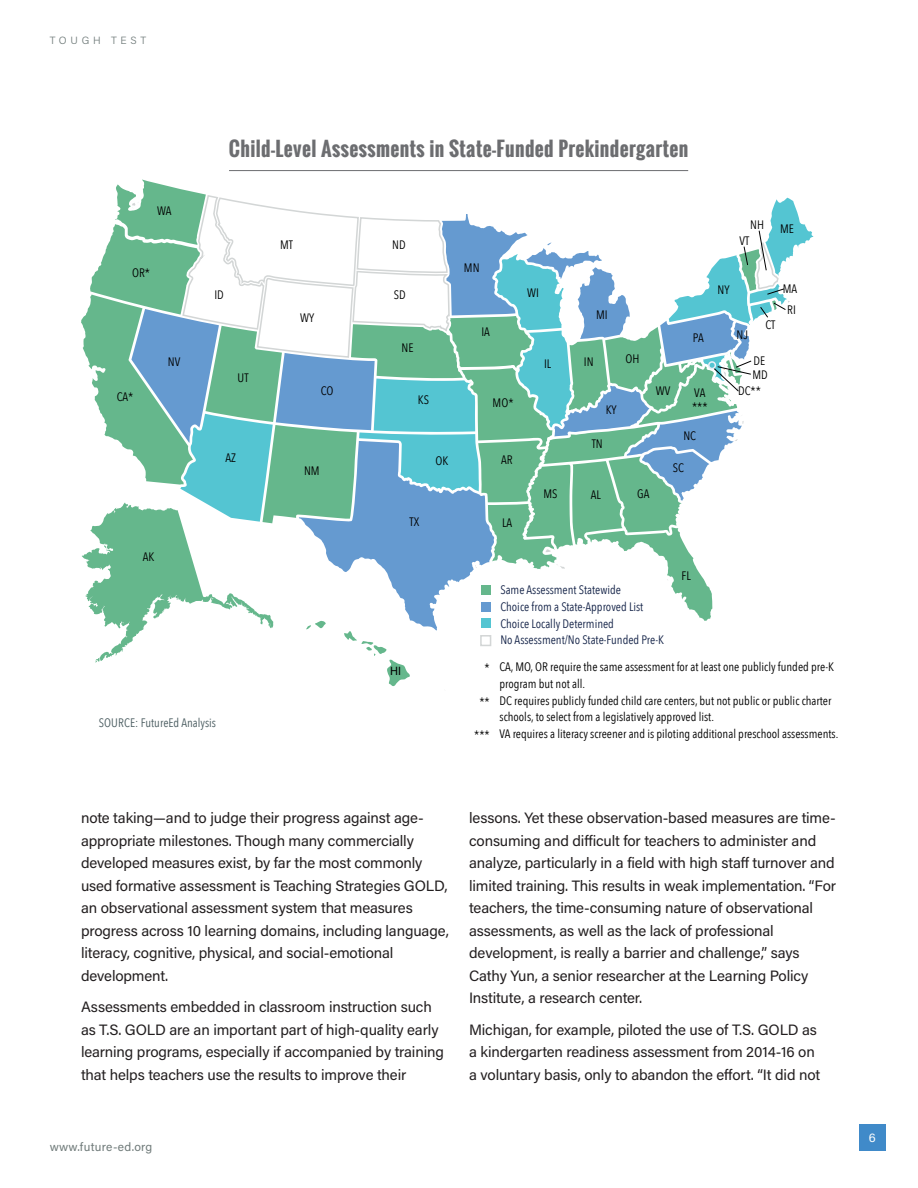
<style>
.page{position:relative;width:918px;height:1188px;background:#fff}
.page>*{position:absolute;margin:0;border:0;box-sizing:border-box;transform-origin:0 0}
.map_titles{font:700 19.5px "Oswald";letter-spacing:.02em;color:#6c6d70}
.t1{font:600 18.3px "Avenir Next Condensed";color:#000}
.text1_Acumin_Reg{font:15px/22.5px "Acumin Pro";letter-spacing:-.01em;color:#231f20}
.t2{font:12.3px/16.8px "Avenir Next Condensed";color:#000}
.t3{font:12.3px/16.8px "Avenir Next Condensed";color:#142348}
.t4{font:12.3px "Avenir Next Condensed";color:#495b5f}
.t5{font:12.3px "Myriad Pro";color:#000}
.t6{font:12px "Acumin Pro";letter-spacing:.02em;color:#707b7a}
.t7{font:12px "Acumin Pro";color:#fff}
.t8{font:300 10.5px "Acumin Pro";letter-spacing:.36em;color:#707b7a}
</style>
<div class="page">
<div style="left:859px;top:1124px;width:27px;height:27px;background:#408ac9"></div>
<svg style="left:81px;top:179px;width:732px;height:508px"></svg>
<div style="left:709px;top:362px;width:6px;height:7px;background:#54c5d2;border-radius:50%"></div>
<div style="left:708px;top:361px;width:8px;height:8px;border:2px solid #e9eff6;border-radius:50%"></div>
<hr style="left:229px;top:170px;width:459px;height:1px;background:#6c6d70">
<p class="t8" style="left:50px;top:34px;width:98px">TOUGH TEST</p>
<p class="t2" style="left:157px;top:202px;width:16px">WA</p>
<p class="t2" style="left:132px;top:263px;width:19px">OR*</p>
<p class="t2" style="left:117px;top:387px;width:18px">CA*</p>
<p class="t2" style="left:168px;top:353px;width:14px">NV</p>
<p class="t2" style="left:143px;top:547px;width:13px">AK</p>
<p class="t1" style="left:245px;top:128px;width:404px">Child-Level Assessments in State-Funded Pre-Kindergarten</p>
<p class="map_titles" style="left:229px;top:134px;width:461px">Child-Level Assessments in State-Funded Prekindergarten</p>
<p class="t2" style="left:214px;top:285px;width:11px">ID</p>
<p class="t2" style="left:238px;top:369px;width:12px">UT</p>
<p class="t2" style="left:225px;top:449px;width:12px">AZ</p>
<p class="t2" style="left:280px;top:236px;width:14px">MT</p>
<p class="t2" style="left:392px;top:236px;width:15px">ND</p>
<p class="t2" style="left:300px;top:308px;width:16px">WY</p>
<p class="t2" style="left:321px;top:382px;width:14px">CO</p>
<p class="t2" style="left:394px;top:286px;width:13px">SD</p>
<p class="t2" style="left:401px;top:339px;width:13px">NE</p>
<p class="t2" style="left:418px;top:391px;width:13px">KS</p>
<p class="t2" style="left:464px;top:259px;width:17px">MN</p>
<p class="t2" style="left:481px;top:323px;width:10px">IA</p>
<p class="t2" style="left:493px;top:394px;width:22px">MO*</p>
<p class="t2" style="left:304px;top:461px;width:17px">NM</p>
<p class="t2" style="left:436px;top:451px;width:14px">OK</p>
<p class="t2" style="left:501px;top:451px;width:13px">AR</p>
<p class="t2" style="left:410px;top:513px;width:11px">TX</p>
<p class="t2" style="left:502px;top:513px;width:12px">LA</p>
<p class="t2" style="left:750px;top:216px;width:15px">NH</p>
<p class="t2" style="left:739px;top:232px;width:11px">VT</p>
<p class="t2" style="left:780px;top:220px;width:15px">ME</p>
<p class="t2" style="left:527px;top:284px;width:13px">WI</p>
<p class="t2" style="left:718px;top:281px;width:14px">NY</p>
<p class="t2" style="left:783px;top:280px;width:16px">MA</p>
<p class="t2" style="left:596px;top:305px;width:13px">MI</p>
<p class="t2" style="left:693px;top:328px;width:12px">PA</p>
<p class="t2" style="left:737px;top:325px;width:13px">NJ</p>
<p class="t2" style="left:765px;top:315px;width:11px">CT</p>
<p class="t2" style="left:787px;top:301px;width:10px">RI</p>
<p class="t2" style="left:544px;top:355px;width:9px">IL</p>
<p class="t2" style="left:584px;top:353px;width:11px">IN</p>
<p class="t2" style="left:625px;top:350px;width:15px">OH</p>
<p class="t2" style="left:606px;top:401px;width:12px">KY</p>
<p class="t2" style="left:656px;top:382px;width:16px">WV</p>
<p class="t2" style="left:692px;top:384px;width:17px;line-height:14.7px">VA ***</p>
<p class="t2" style="left:753px;top:352px;width:17px;line-height:14.5px">DE<br>MD</p>
<p class="t2" style="left:738px;top:382px;width:24px">DC**</p>
<p class="t2" style="left:592px;top:435px;width:13px">TN</p>
<p class="t2" style="left:683px;top:426px;width:14px">NC</p>
<p class="t2" style="left:673px;top:458px;width:13px">SC</p>
<p class="t2" style="left:544px;top:485px;width:16px">MS</p>
<p class="t2" style="left:591px;top:486px;width:12px">AL</p>
<p class="t2" style="left:637px;top:484px;width:14px">GA</p>
<p class="t3" style="left:500px;top:581px;width:165px">Same Assessment Statewide<br>Choice from a State-Approved List<br>Choice Locally Determined<br>No Assessment/No State-Funded Pre-K</p>
<p class="t2" style="left:682px;top:567px;width:11px">FL</p>
<p class="t4" style="left:99px;top:712px;width:119px">SOURCE: FutureEd Analysis</p>
<p class="t5" style="left:390px;top:664px;width:12px">HI</p>
<p class="t2" style="left:485px;top:659px;width:7px">*</p>
<p class="t2" style="left:479px;top:692px;width:12px">**</p>
<p class="t2" style="left:474px;top:726px;width:17px">***</p>
<p class="t2" style="left:500px;top:658px;width:340px">CA, MO, OR require the same assessment for at least one publicly funded pre-K program but not all.<br>DC requires publicly funded child care centers, but not public or public charter schools, to select from a legislatively approved list.<br>VA requires a literacy screener and is piloting additional preschool assessments.</p>
<p class="text1_Acumin_Reg" style="left:81px;top:806px;width:369px">note taking—and to judge their progress against age&shy;appropriate milestones. Though many commercially developed measures exist, by far the most commonly used formative assessment is Teaching Strategies GOLD, an observational assessment system that measures progress across 10 learning domains, including language, literacy, cognitive, physical, and social-emotional development.</p>
<p class="text1_Acumin_Reg" style="left:81px;top:995px;width:364px">Assessments embedded in classroom instruction such as T.S. GOLD are an important part of high-quality early learning programs, especially if accompanied by training that helps teachers use the results to improve their</p>
<p class="text1_Acumin_Reg" style="left:469px;top:806px;width:369px">lessons. Yet these observation-based measures are time&shy;consuming and difficult for teachers to administer and analyze, particularly in a field with high staff turnover and limited training. This results in weak implementation. “For teachers, the time-consuming nature of observational assessments, as well as the lack of professional development, is really a barrier and challenge,” says Cathy Yun, a senior researcher at the Learning Policy Institute, a research center.</p>
<p class="text1_Acumin_Reg" style="left:469px;top:1017px;width:353px">Michigan, for example, piloted the use of T.S. GOLD as a kindergarten readiness assessment from 2014-16 on a voluntary basis, only to abandon the effort. “It did not</p>
<p class="t6" style="left:50px;top:1139px;width:104px">www.future-ed.org</p>
<p class="t7" style="left:869px;top:1129px;width:8px">6</p>
</div>
